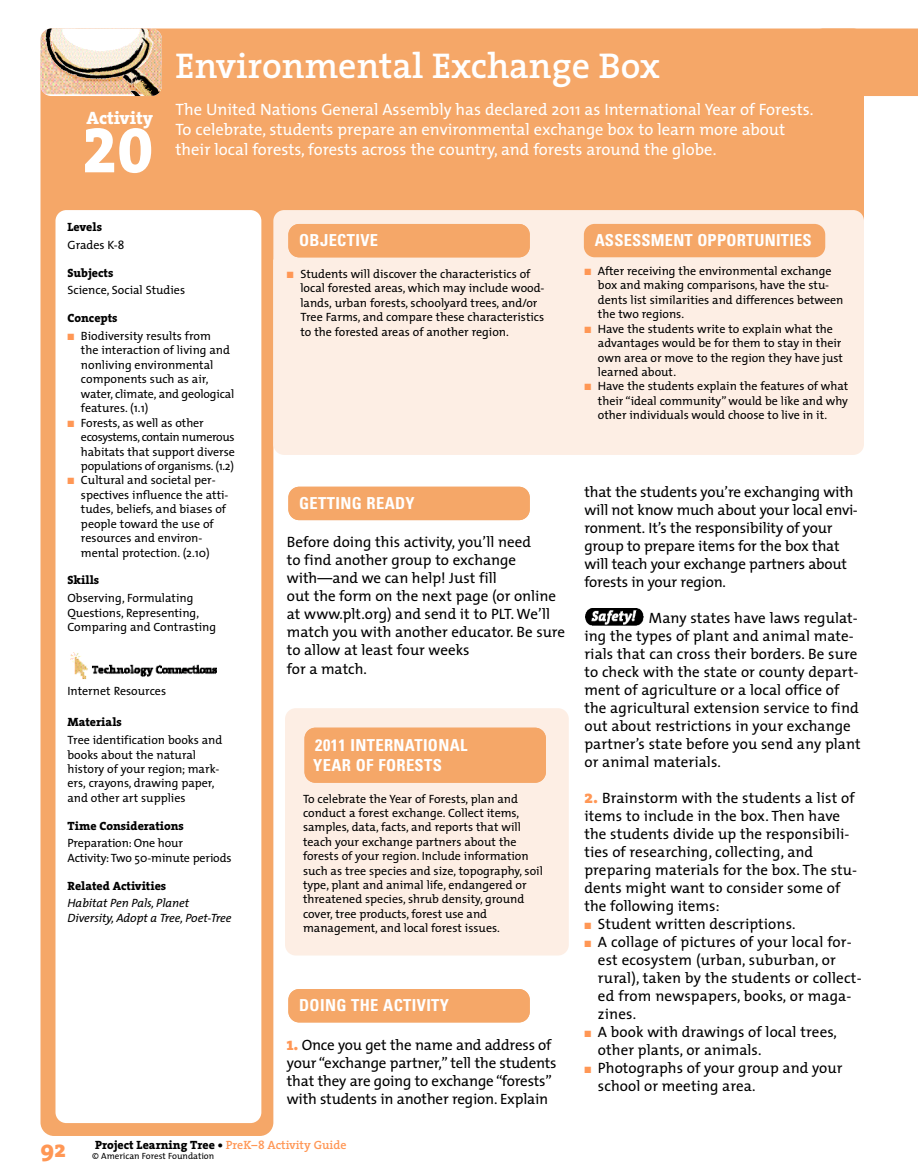
<style>
.page{position:relative;width:918px;height:1175px;background:#fff}
.page>*{position:absolute;margin:0;border:0;box-sizing:border-box;transform-origin:0 0}
.t1{font:64.5px "The Serif Extra Bold Expert";color:#fff}
.t2{font:600 36px "The Serif";color:#fff}
.t3{font:800 24px "The Serif";color:#ff9755}
.t4{font:800 18px "The Serif";color:#fff}
.t5{font:16.5px/19.8px "The Mix";color:#fff}
.t6{font:700 condensed 16.5px/19.8px "Univers";letter-spacing:.02em;color:#fff}
.t7{font:15px/18px "The Mix";letter-spacing:.005em;color:#000}
.t8{font:12px/14.4px "The Mix";color:#000}
.t9{font:800 12px "The Serif";color:#000}
.t10{font:12px/14.4px "The Mix";letter-spacing:-.025em;color:#000}
.t11{font:italic 12px/14.4px "The Mix";letter-spacing:-.005em;color:#000}
.t12{font:9px "The Mix";color:#000}
.s1{color:#ff9755}
.s2{font-family:"The Serif";font-weight:800;font-size:18px;color:#ff9755}
.s3{font-weight:600;color:#ff9755}
</style>
<div class="page">
<div style="left:864px;top:28px;width:54px;height:68px;background:#f5a768"></div>
<svg style="left:40px;top:96px;width:233px;height:1039px;fill:#f5a768"></svg>
<div style="left:68px;top:28px;width:796px;height:231px;background:#f5a768"></div>
<svg style="left:56px;top:210px;width:205px;height:913px"></svg>
<img style="left:71px;top:653px;width:146px;height:27px">
<img style="left:586px;top:608px;width:58px;height:17px">
<div style="left:288px;top:989px;width:242px;height:33px;background:#f5a768"></div>
<div style="left:288px;top:487px;width:242px;height:33px;background:#f5a768"></div>
<div style="left:273px;top:210px;width:591px;height:245px;background:#fdeee4"></div>
<div style="left:288px;top:224px;width:242px;height:33px;background:#f5a768"></div>
<img style="left:40px;top:29px;width:7px;height:67px">
<img style="left:47px;top:28px;width:115px;height:68px">
<div style="left:584px;top:224px;width:241px;height:33px;background:#f5a768"></div>
<div style="left:285px;top:708px;width:284px;height:247px;background:#fdeee4"></div>
<div style="left:305px;top:727px;width:241px;height:55px;background:#f5a768"></div>
<h3 class="t4" style="left:86px;top:110px;width:68px">Activity</h3>
<h1 class="t1" style="left:82px;top:124px;width:72px">20</h1>
<h2 class="t2" style="left:175px;top:51px;width:486px">Environmental Exchange Box</h2>
<p class="t5" style="left:175px;top:101px;width:640px">The United Nations General Assembly has declared 2011 as International Year of Forests.<br>To celebrate, students prepare an environmental exchange box to learn more about their local forests, forests across the country, and forests around the globe.</p>
<p class="t9" style="left:67px;top:222px;width:36px">Levels</p>
<p class="t8" style="left:67px;top:238px;width:59px">Grades K-8</p>
<p class="t9" style="left:67px;top:268px;width:47px">Subjects</p>
<p class="t8" style="left:67px;top:284px;width:119px">Science, Social Studies</p>
<p class="t9" style="left:67px;top:313px;width:52px">Concepts</p>
<p class="t8" style="left:81px;top:330px;width:155px;text-indent:-14px"><span class="s1">■</span> Biodiversity results from<br>the interaction of living and nonliving environmental components such as air, water, climate, and geologi cal features. (1.1)</p>
<p class="t10" style="left:81px;top:416px;width:155px;text-indent:-14px"><span class="s1">■</span> Forests, as well as other ecosys tems, contain numerous habitats that support diverse populations of organisms. (1.2)</p>
<p class="t8" style="left:81px;top:474px;width:149px;text-indent:-14px"><span class="s1">■</span> Cultural and societal per&shy;spectives influence the atti&shy;tudes, beliefs, and biases of people toward the use of resources and environ - mental protection. (2.10)</p>
<p class="t9" style="left:67px;top:575px;width:33px">Skills</p>
<p class="t8" style="left:67px;top:592px;width:150px">Observing, Formulating<br>Questions, Representing,<br>Comparing and Contrasting</p>
<p class="t8" style="left:67px;top:685px;width:100px">Internet Resources</p>
<p class="t9" style="left:67px;top:717px;width:56px">Materials</p>
<p class="t8" style="left:67px;top:734px;width:156px">Tree identification books and books about the natural history of your region; mark&shy;ers, crayons, draw ing paper, and other art supplies</p>
<p class="t9" style="left:67px;top:820px;width:118px">Time Considerations</p>
<p class="t8" style="left:67px;top:837px;width:166px">Preparation: One hour<br>Activity: Two 50-minute periods</p>
<p class="t9" style="left:67px;top:880px;width:100px">Related Activities</p>
<p class="t11" style="left:67px;top:897px;width:166px">Habitat Pen Pals, Planet<br>Diversity, Adopt a Tree, Poet-Tree</p>
<h3 class="t6" style="left:299px;top:232px;width:81px">OBJECTIVE</h3>
<h3 class="t6" style="left:595px;top:232px;width:219px">ASSESSMENT OPPORTUNITIES</h3>
<p class="t8" style="left:300px;top:268px;width:246px;text-indent:-14px"><span class="s1">■</span> Students will discover the characteristics of local forested areas, which may include wood&shy;lands, urban forests, schoolyard trees, and/or Tree Farms, and compare these characteristics to the forested areas of another region.</p>
<p class="t8" style="left:598px;top:264px;width:247px;text-indent:-14px"><span class="s1">■</span> After receiving the environmental exchange box and making comparisons, have the stu&shy;dents list similarities and differences between the two regions.</p>
<p class="t8" style="left:598px;top:322px;width:247px;text-indent:-14px"><span class="s1">■</span> Have the students write to explain what the advantages would be for them to stay in their own area or move to the region they have just learned about.</p>
<p class="t8" style="left:598px;top:380px;width:252px;text-align:justify;text-indent:-14px"><span class="s1">■</span> Have the students explain the features of what their “ideal community” would be like and why other individuals would choose to live in it.</p>
<h3 class="t6" style="left:299px;top:495px;width:117px">GETTING READY</h3>
<p class="t7" style="left:287px;top:534px;width:280px">Before doing this activity, you’ll need<br>to find another group to exchange with—and we can help! Just fill<br>out the form on the next page (or online at www.plt.org) and send it to PLT. We’ll match you with another edu cator. Be sure to allow at least four weeks<br>for a match.</p>
<h3 class="t6" style="left:313px;top:737px;width:156px">2011 INTERNATIONAL<br>YEAR OF FORESTS</h3>
<p class="t8" style="left:303px;top:792px;width:241px">To celebrate the Year of Forests, plan and conduct a forest exchange. Collect items, samples, data, facts, and reports that will teach your exchange partners about the forests of your region. Include information such as tree species and size, topography, soil type, plant and animal life, endangered or threatened species, shrub density, ground cover, tree products, forest use and management, and local forest issues.</p>
<h3 class="t6" style="left:299px;top:997px;width:151px">DOING THE ACTIVITY</h3>
<p class="t7" style="left:287px;top:1037px;width:271px"><span class="s2">1.</span> Once you get the name and address of your “exchange partner,” tell the students that they are going to exchange “forests” with stu dents in another region. Explain</p>
<p class="t7" style="left:584px;top:484px;width:275px">that the students you’re exchanging with will not know much about your local envi&shy;ronment. It’s the responsibility of your group to prepare items for the box that will teach your exchange partners about forests in your region.</p>
<p class="t7" style="left:584px;top:610px;width:278px;text-indent:65px">Many states have laws regulat&shy;ing the types of plant and animal mate&shy;rials that can cross their borders. Be sure to check with the state or county depart&shy;ment of agriculture or a local office of the agricultural extension service to find out about restrictions in your exchange partner’s state before you send any plant or animal materials.</p>
<p class="t7" style="left:584px;top:790px;width:274px"><span class="s2">2.</span> Brainstorm with the students a list of items to include in the box. Then have the students divide up the responsibili&shy;ties of researching, collecting, and preparing materials for the box. The stu&shy;dents might want to consider some of the following items:</p>
<p class="t7" style="left:584px;top:916px;width:213px"><span class="s1">■</span> Student written descriptions.</p>
<p class="t7" style="left:598px;top:934px;width:265px;text-indent:-14px"><span class="s1">■</span> A collage of pictures of your local for&shy;est ecosystem (urban, suburban, or rural), taken by the students or collect&shy;ed from newspapers, books, or maga&shy;zines.</p>
<p class="t7" style="left:598px;top:1024px;width:241px;text-indent:-14px"><span class="s1">■</span> A book with drawings of local trees, other plants, or animals.</p>
<p class="t7" style="left:598px;top:1060px;width:246px;text-indent:-14px"><span class="s1">■</span> Photographs of your group and your school or meeting area.</p>
<p class="t9" style="left:95px;top:1140px;width:253px">Project Learning Tree • <span class="s3">PreK–8 Activity Guide</span></p>
<h3 class="t3" style="left:40px;top:1138px;width:27px">92</h3>
<p class="t12" style="left:92px;top:1152px;width:124px">© American Forest Foundation</p>
</div>
